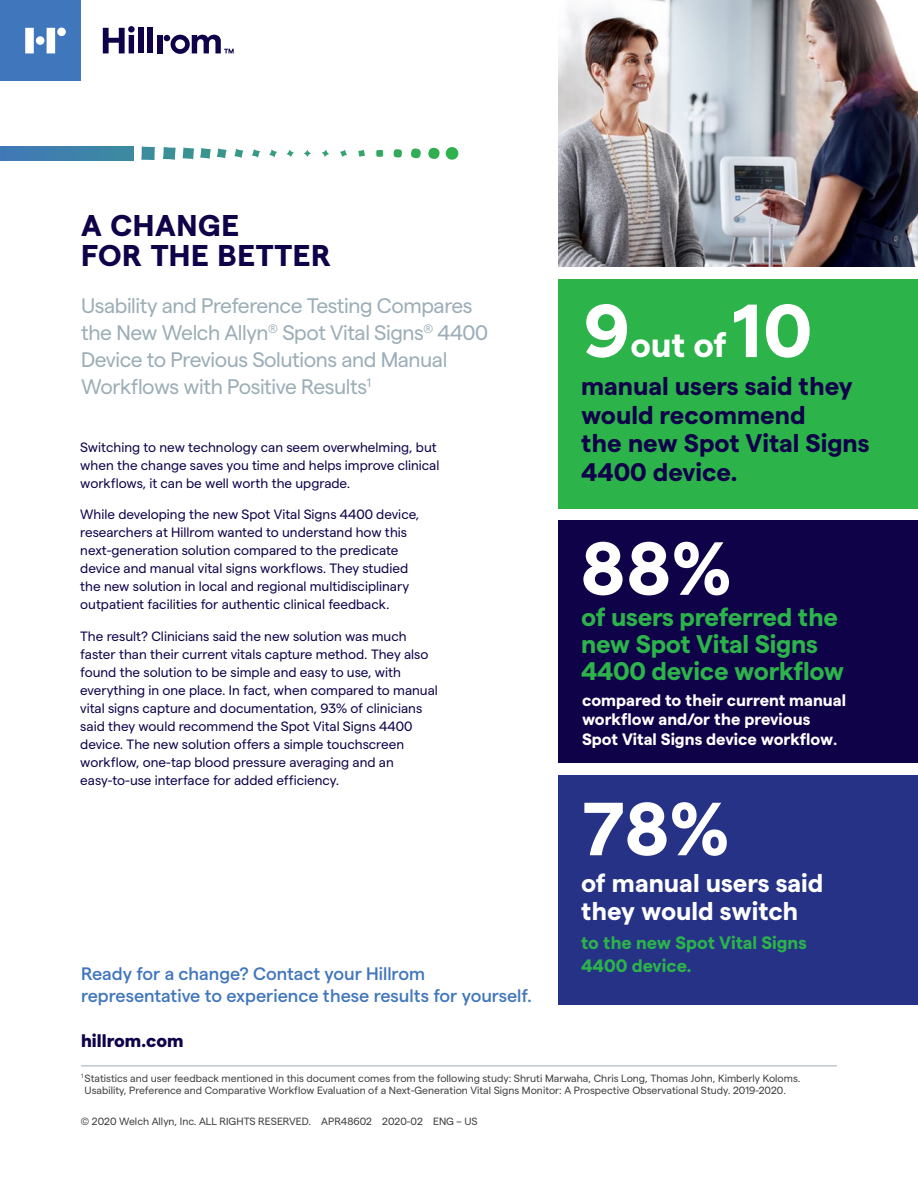
<style>
.page{position:relative;width:918px;height:1188px;background:#fff}
.page>*{position:absolute;margin:0;border:0;box-sizing:border-box;transform-origin:0 0}
.t1{font:700 75px "Matter";color:#fff}
.t2{font:700 34.5px "Matter";color:#fff}
.t3{font:700 30px/30px "Matter";letter-spacing:.025em;color:#100249}
.t4{font:700 25.5px/28.5px "Matter";color:#100249}
.t5{font:700 25.5px/27px "Matter";letter-spacing:-.01em;color:#2cb34a}
.t6{font:700 25.5px/28.5px "Matter";color:#fff}
.t7{font:21px/27px "Matter";letter-spacing:-.02em;color:#9cadb7}
.t8{font:500 18px/22.5px "Matter";color:#4076bb}
.t9{font:700 18px/22.5px "Matter";color:#2cb34a}
.t10{font:800 18px "Matter";color:#100249}
.t11{font:700 16.5px/19.5px "Matter";color:#fff}
.t12{font:13.5px/18px "Matter";color:#100249}
.t13{font:10.5px/12px "Matter";color:#414042}
.s1{font-size:75px}
.s2{font-size:15px}
</style>
<div class="page">
<div style="left:558px;top:279px;width:360px;height:229px;background:#2cb34a"></div>
<div style="left:558px;top:776px;width:360px;height:229px;background:#263286"></div>
<img style="left:558px;top:0;width:360px;height:267px">
<div style="left:0;top:146px;width:134px;height:14px;background:#3f81ac"></div>
<svg style="left:141px;top:147px;width:14px;height:13px"></svg>
<svg style="left:163px;top:147px;width:13px;height:13px"></svg>
<svg style="left:182px;top:147px;width:79px;height:13px"></svg>
<svg style="left:269px;top:149px;width:8px;height:9px"></svg>
<svg style="left:286px;top:149px;width:8px;height:8px"></svg>
<svg style="left:303px;top:150px;width:8px;height:7px"></svg>
<svg style="left:322px;top:150px;width:7px;height:7px"></svg>
<svg style="left:340px;top:150px;width:7px;height:7px"></svg>
<svg style="left:358px;top:150px;width:7px;height:7px"></svg>
<svg style="left:376px;top:150px;width:8px;height:7px"></svg>
<svg style="left:394px;top:149px;width:8px;height:8px"></svg>
<svg style="left:411px;top:149px;width:10px;height:9px"></svg>
<svg style="left:428px;top:148px;width:12px;height:11px"></svg>
<svg style="left:446px;top:147px;width:12px;height:13px"></svg>
<div style="left:0;top:0;width:81px;height:81px;background:#4076bb"></div>
<svg style="left:25px;top:28px;width:9px;height:25px"></svg>
<svg style="left:47px;top:28px;width:8px;height:25px"></svg>
<div style="left:57px;top:28px;width:9px;height:8px;background:#fff;border-radius:50%"></div>
<div style="left:138px;top:27px;width:6px;height:26px;background:#100249"></div>
<div style="left:148px;top:27px;width:5px;height:26px;background:#100249"></div>
<div style="left:157px;top:35px;width:5px;height:18px;background:#100249"></div>
<svg style="left:103px;top:26px;width:32px;height:27px"></svg>
<div style="left:36px;top:36px;width:8px;height:9px;background:#fff;border-radius:50%"></div>
<svg style="left:164px;top:35px;width:70px;height:19px"></svg>
<hr style="left:81px;top:1065px;width:756px;height:1px;background:#9cadb7">
<div style="left:558px;top:520px;width:360px;height:243px;background:#100249"></div>
<h3 class="t3" style="left:81px;top:208px;width:251px">A CHANGE<br>FOR THE BETTER</h3>
<h3 class="t7" style="left:81px;top:290px;width:408px">Usability and Preference Testing Compares the New Welch Allyn<sup>®</sup> Spot Vital Signs<sup>®</sup> 4400<br>Device to Previous Solutions and Manual Workflows with Positive Results<sup>1</sup></h3>
<p class="t12" style="left:80px;top:437px;width:361px">Switching to new technology can seem overwhelming, but when the change saves you time and helps improve clinical workflows, it can be well worth the upgrade.</p>
<p class="t12" style="left:80px;top:504px;width:341px">While developing the new Spot Vital Signs 4400 device, researchers at Hillrom wanted to understand how this next-generation solution compared to the predicate device and manual vital signs workflows. They studied the new solution in local and regional multidisciplinary outpatient facilities for authentic clinical feedback.</p>
<p class="t12" style="left:80px;top:626px;width:359px">The result? Clinicians said the new solution was much faster than their current vitals capture method. They also found the solution to be simple and easy to use, with everything in one place. In fact, when compared to manual vital signs capture and documentation, 93% of clinicians said they would recommend the Spot Vital Signs 4400 device. The new solution offers a simple touchscreen workflow, one-tap blood pressure averaging and an easy-to-use interface for added efficiency.</p>
<h2 class="t2" style="left:582px;top:319px;width:231px"><span class="s1">9</span>out of<span class="s1">10</span></h2>
<h3 class="t4" style="left:581px;top:370px;width:290px">manual users said they would recommend<br>the new Spot Vital Signs<br>4400 device.</h3>
<h1 class="t1" style="left:581px;top:513px;width:151px">88%</h1>
<h3 class="t5" style="left:581px;top:602px;width:265px">of users preferred the new Spot Vital Signs<br>4400 device workflow</h3>
<p class="t11" style="left:582px;top:689px;width:265px">compared to their current manual workflow and/or the previous<br>Spot Vital Signs device workflow<span class="s2">.</span></p>
<h1 class="t1" style="left:582px;top:773px;width:148px">78%</h1>
<h3 class="t6" style="left:581px;top:866px;width:244px">of manual users said they would switch</h3>
<h3 class="t9" style="left:581px;top:930px;width:227px">to the new Spot Vital Signs<br>4400 device.</h3>
<h3 class="t8" style="left:81px;top:961px;width:452px">Ready for a change? Contact your Hillrom representative to experience these results for yourself.</h3>
<h3 class="t10" style="left:81px;top:1028px;width:104px">hillrom.com</h3>
<p class="t13" style="left:85px;top:1071px;width:717px;text-indent:-4px"><sup>1</sup> Statistics and user feedback mentioned in this document comes from the following study: Shruti Marwaha, Chris Long, Thomas John, Kimberly Koloms.<br>Usability, Preference and Comparative Workflow Evaluation of a Next-Generation Vital Signs Monitor: A Prospective Observational Study. 2019-2020.</p>
<p class="t13" style="left:81px;top:1114px;width:398px">© 2020 Welch Allyn, Inc. ALL RIGHTS RESERVED. APR48602 2020-02 ENG – US</p>
</div>
